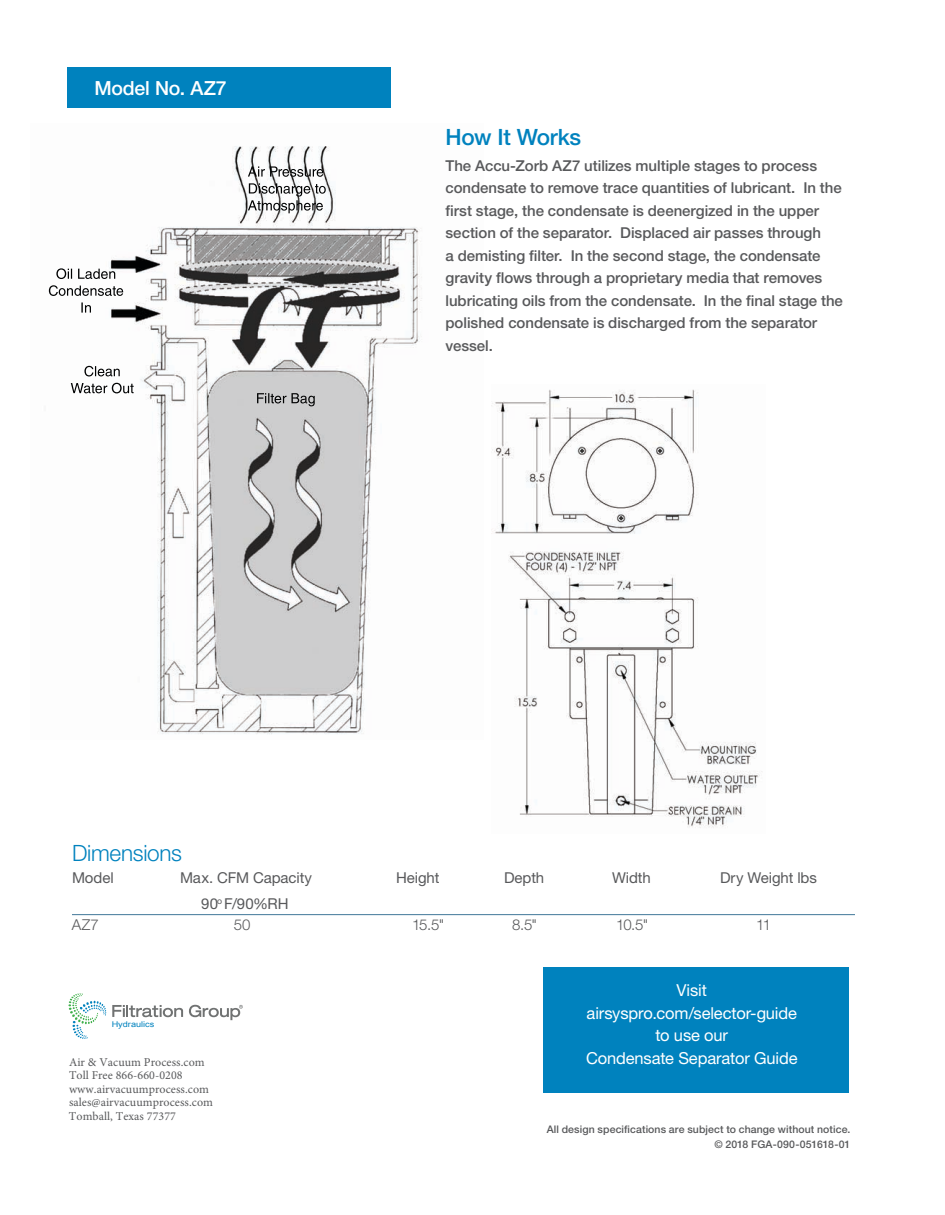
<style>
.page{position:relative;width:945px;height:1215px;background:#fff}
.page>*{position:absolute;margin:0;border:0;box-sizing:border-box;transform-origin:0 0}
.t1{font:300 22.5px "Helvetica Neue LT Std";letter-spacing:-.01em;color:#0082be}
.t2{font:500 22.5px "Helvetica Neue LT Std";letter-spacing:-.015em;color:#0082be}
.t3{font:500 19.5px "Helvetica Neue LT Std";letter-spacing:-.01em;color:#fff}
.t4{font:16.5px/22.5px "Helvetica Neue LT Std";letter-spacing:-.01em;color:#fff;text-align:center}
.t5{font:500 15px/22.5px "Helvetica Neue LT Std";letter-spacing:-.005em;color:#58595b}
.t6{font:15px "Helvetica Neue LT Std";letter-spacing:-.005em;color:#58595b}
.t7{font:300 15px "Helvetica Neue LT Std";letter-spacing:-.04em;color:#58595b}
.t8{font:12px/13.5px "Minion Pro";letter-spacing:.005em;color:#58595b}
.t9{font:500 10.5px/15px "Helvetica Neue LT Std";letter-spacing:.01em;color:#58595b;text-align:right}
.t10{font:7.95px "Arial";color:#0082be;scale:1.15 1}
</style>
<div class="page">
<div style="left:68px;top:68px;width:324px;height:40px;background:#0082be"></div>
<svg style="left:68px;top:993px;width:38px;height:46px"></svg>
<svg style="left:112px;top:1005px;width:71px;height:12px"></svg>
<svg style="left:189px;top:1005px;width:54px;height:15px"></svg>
<img style="left:48px;top:146px;width:374px;height:589px">
<img style="left:492px;top:389px;width:270px;height:439px">
<hr style="left:72px;top:914px;width:783px;height:1px;background:#417799">
<div style="left:543px;top:968px;width:305px;height:125px;background:#0082be"></div>
<h2 class="t3" style="left:94px;top:76px;width:134px">Model No. AZ7</h2>
<h1 class="t1" style="left:72px;top:839px;width:111px">Dimensions</h1>
<h1 class="t2" style="left:446px;top:124px;width:137px">How It Works</h1>
<p class="t5" style="left:446px;top:154px;width:399px">The Accu-Zorb AZ7 utilizes multiple stages to process condensate to remove trace quantities of lubricant. In the first stage, the condensate is deenergized in the upper section of the separator. Displaced air passes through<br>a demisting filter. In the second stage, the condensate gravity flows through a proprietary media that removes lubricating oils from the condensate. In the final stage the polished condensate is discharged from the separator vessel.</p>
<p class="t6" style="left:72px;top:869px;width:43px">Model</p>
<p class="t6" style="left:180px;top:869px;width:134px">Max. CFM Capacity</p>
<p class="t6" style="left:396px;top:869px;width:45px">Height</p>
<p class="t6" style="left:504px;top:869px;width:42px">Depth</p>
<p class="t6" style="left:612px;top:869px;width:40px">Width</p>
<p class="t6" style="left:720px;top:869px;width:98px">Dry Weight lbs</p>
<p class="t6" style="left:201px;top:894px;width:89px">90<sup>o</sup> F/90%RH</p>
<p class="t7" style="left:72px;top:916px;width:28px">AZ7</p>
<p class="t7" style="left:234px;top:916px;width:18px">50</p>
<p class="t7" style="left:412px;top:916px;width:34px">15.5"</p>
<p class="t7" style="left:512px;top:916px;width:27px">8.5"</p>
<p class="t7" style="left:616px;top:916px;width:34px">10.5"</p>
<p class="t7" style="left:756px;top:916px;width:16px">11</p>
<p class="t10" style="left:112px;top:1019px;width:39px">Hydraulics</p>
<p class="t8" style="left:69px;top:1055px;width:146px">Air &amp; Vacuum Process.com<br>Toll Free 866-660-0208 www.airvacuumprocess.com sales@airvacuumprocess.com<br>Tomball, Texas 77377</p>
<p class="t4" style="left:586px;top:979px;width:213px">Visit airsyspro.com/selector-guide to use our<br>Condensate Separator Guide</p>
<p class="t9" style="left:547px;top:1121px;width:305px">All design specifications are subject to change without notice. © 2018 FGA-090-051618-01</p>
</div>
